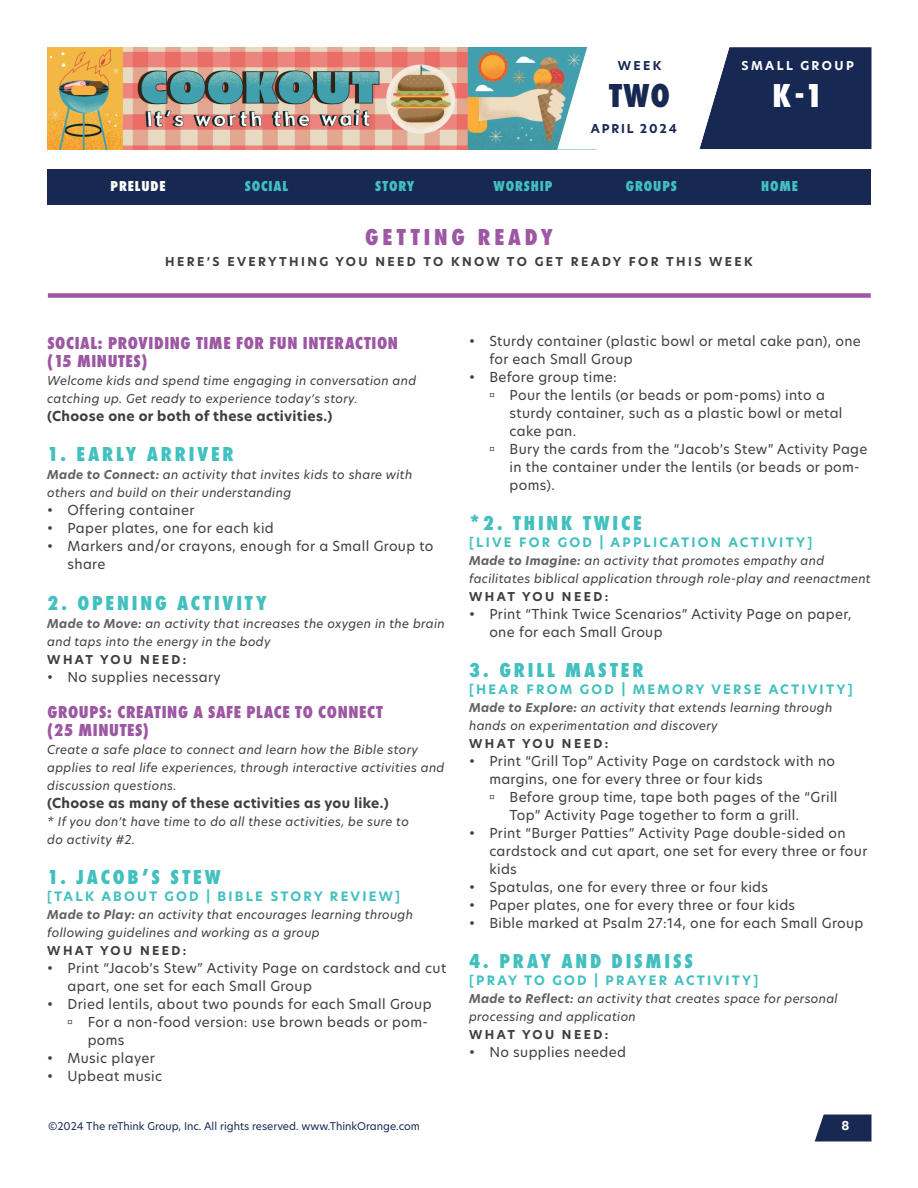
<style>
.page{position:relative;width:918px;height:1188px;background:#fff}
.page>*{position:absolute;margin:0;border:0;box-sizing:border-box;transform-origin:0 0}
.t1{font:800 34.5px "Futura PT Cond";color:#fff}
.t2{font:800 34.5px "Futura PT Cond";color:#172953}
.t3{font:800 24px "Futura PT Cond";letter-spacing:.16em;color:#9d57a3}
.Paragraph_Style_1{font:800 21px "Futura PT Cond";letter-spacing:.135em;color:#42c0bf}
.Paragraph_Style_1-2{font:800 18px "Futura PT Cond";letter-spacing:.035em;color:#9d57a3}
.t4{font:800 15px "Futura PT Cond";letter-spacing:.06em;color:#42c0bf}
.t5{font:800 15px "Futura PT Cond";letter-spacing:.06em;color:#fff}
.t6{font:13.5px/18px "New Hero";letter-spacing:.025em;color:#3e3e3f}
.Paragraph_Style_1-3{font:700 13.5px "New Hero";letter-spacing:.025em;color:#3e3e3f}
.Paragraph_Style_1-4{font:700 12.75px "New Hero";letter-spacing:.175em;color:#42c0bf}
.Paragraph_Style_1-5{font:italic 12px/18px "New Hero";letter-spacing:.025em;color:#3e3e3f}
.Paragraph_Style_1-6{font:700 12px "New Hero";letter-spacing:.2em;color:#3e3e3f}
.t7{font:700 12px "New Hero";letter-spacing:.15em;color:#172953}
.t8{font:700 12px "New Hero";letter-spacing:.2em;color:#fff}
.t9{font:10.5px "New Hero";color:#172953}
.s1{font-weight:700;color:#636366}
</style>
<div class="page">
<img style="left:47px;top:47px;width:510px;height:102px">
<svg style="left:815px;top:1114px;width:57px;height:28px;background:#314166"></svg>
<svg style="left:557px;top:47px;width:315px;height:103px"></svg>
<div style="left:48px;top:293px;width:823px;height:5px;background:#9d57a3"></div>
<div style="left:47px;top:170px;width:824px;height:36px;background:#172953"></div>
<p class="t7" style="left:618px;top:57px;width:45px">WEEK</p>
<h1 class="t2" style="left:609px;top:75px;width:62px">TWO</h1>
<p class="t7" style="left:591px;top:120px;width:88px">APRIL 2024</p>
<p class="t8" style="left:742px;top:57px;width:114px">SMALL GROUP</p>
<h1 class="t1" style="left:773px;top:75px;width:52px">K-1</h1>
<p class="t5" style="left:111px;top:177px;width:57px">PRELUDE</p>
<p class="t4" style="left:245px;top:177px;width:45px">SOCIAL</p>
<p class="t4" style="left:375px;top:177px;width:41px">STORY</p>
<p class="t4" style="left:494px;top:177px;width:60px">WORSHIP</p>
<p class="t4" style="left:626px;top:177px;width:53px">GROUPS</p>
<p class="t4" style="left:761px;top:177px;width:38px">HOME</p>
<h2 class="t3" style="left:365px;top:223px;width:189px">GETTING READY</h2>
<p class="Paragraph_Style_1-6" style="left:165px;top:253px;width:589px">HERE’S EVERYTHING YOU NEED TO KNOW TO GET READY FOR THIS WEEK</p>
<p class="Paragraph_Style_1-2" style="left:47px;top:332px;width:352px">SOCIAL: PROVIDING TIME FOR FUN INTERACTION</p>
<p class="Paragraph_Style_1-2" style="left:47px;top:350px;width:102px">(15 MINUTES)</p>
<p class="Paragraph_Style_1-5" style="left:47px;top:371px;width:370px">Welcome kids and spend time engaging in conversation and catching up. Get ready to experience today’s story.</p>
<p class="Paragraph_Style_1-3" style="left:47px;top:406px;width:287px">(Choose one or both of these activities.)</p>
<p class="Paragraph_Style_1" style="left:47px;top:442px;width:188px">1. EARLY ARRIVER</p>
<p class="Paragraph_Style_1-5" style="left:47px;top:465px;width:367px"><span class="s1">Made to Connect:</span> an activity that invites kids to share with others and build on their understanding</p>
<p class="t6" style="left:47px;top:501px;width:149px">• Offering container</p>
<p class="t6" style="left:47px;top:519px;width:228px">• Paper plates, one for each kid</p>
<p class="t6" style="left:68px;top:537px;width:368px;text-indent:-20px">• Markers and/or crayons, enough for a Small Group to share</p>
<p class="Paragraph_Style_1" style="left:47px;top:590px;width:221px">2. OPENING ACTIVITY</p>
<p class="Paragraph_Style_1-5" style="left:47px;top:614px;width:399px"><span class="s1">Made to Move:</span> an activity that increases the oxygen in the brain and taps into the energy in the body</p>
<p class="Paragraph_Style_1-6" style="left:47px;top:651px;width:141px">WHAT YOU NEED:</p>
<p class="t6" style="left:47px;top:667px;width:175px">• No supplies necessary</p>
<p class="Paragraph_Style_1-2" style="left:47px;top:701px;width:337px">GROUPS: CREATING A SAFE PLACE TO CONNECT</p>
<p class="Paragraph_Style_1-2" style="left:47px;top:719px;width:103px">(25 MINUTES)</p>
<p class="Paragraph_Style_1-5" style="left:47px;top:740px;width:399px">Create a safe place to connect and learn how the Bible story applies to real life experiences, through interactive activities and discussion questions.</p>
<p class="Paragraph_Style_1-3" style="left:47px;top:793px;width:343px">(Choose as many of these activities as you like.)</p>
<p class="Paragraph_Style_1-5" style="left:47px;top:812px;width:363px">* If you don’t have time to do all these activities, be sure to do activity #2.</p>
<p class="Paragraph_Style_1" style="left:47px;top:865px;width:175px">1. JACOB’S STEW</p>
<p class="Paragraph_Style_1-4" style="left:47px;top:887px;width:354px">[TALK ABOUT GOD | BIBLE STORY REVIEW]</p>
<p class="Paragraph_Style_1-5" style="left:47px;top:905px;width:367px"><span class="s1">Made to Play:</span> an activity that encourages learning through following guidelines and working as a group</p>
<p class="Paragraph_Style_1-6" style="left:47px;top:942px;width:141px">WHAT YOU NEED:</p>
<p class="t6" style="left:68px;top:958px;width:380px;text-indent:-20px">• Print “Jacob’s Stew” Activity Page on cardstock and cut apart, one set for each Small Group</p>
<p class="t6" style="left:47px;top:994px;width:386px">• Dried lentils, about two pounds for each Small Group</p>
<p class="t6" style="left:88px;top:1012px;width:342px">For a non-food version: use brown beads or pom&shy;poms</p>
<p class="t6" style="left:47px;top:1048px;width:109px">• Music player</p>
<p class="t6" style="left:47px;top:1066px;width:116px">• Upbeat music</p>
<p class="t6" style="left:489px;top:331px;width:373px;text-indent:-20px">• Sturdy container (plastic bowl or metal cake pan), one for each Small Group</p>
<p class="t6" style="left:469px;top:367px;width:149px">• Before group time:</p>
<p class="t6" style="left:510px;top:385px;width:334px">Pour the lentils (or beads or pom-poms) into a sturdy container, such as a plastic bowl or metal cake pan.</p>
<p class="t6" style="left:510px;top:439px;width:359px">Bury the cards from the “Jacob’s Stew” Activity Page in the container under the lentils (or beads or pom&shy;poms).</p>
<p class="Paragraph_Style_1" style="left:469px;top:511px;width:174px">*2. THINK TWICE</p>
<p class="Paragraph_Style_1-4" style="left:469px;top:533px;width:345px">[LIVE FOR GOD | APPLICATION ACTIVITY]</p>
<p class="Paragraph_Style_1-5" style="left:469px;top:551px;width:403px"><span class="s1">Made to Imagine:</span> an activity that promotes empathy and facilitates biblical application through role-play and reenactment</p>
<p class="Paragraph_Style_1-6" style="left:469px;top:588px;width:141px">WHAT YOU NEED:</p>
<p class="t6" style="left:489px;top:604px;width:364px;text-indent:-20px">• Print “Think Twice Scenarios” Activity Page on paper, one for each Small Group</p>
<p class="Paragraph_Style_1" style="left:469px;top:658px;width:176px">3. GRILL MASTER</p>
<p class="Paragraph_Style_1-4" style="left:469px;top:680px;width:385px">[HEAR FROM GOD | MEMORY VERSE ACTIVITY]</p>
<p class="Paragraph_Style_1-5" style="left:469px;top:698px;width:365px"><span class="s1">Made to Explore:</span> an activity that extends learning through hands on experimentation and discovery</p>
<p class="Paragraph_Style_1-6" style="left:469px;top:735px;width:141px">WHAT YOU NEED:</p>
<p class="t6" style="left:489px;top:751px;width:347px;text-indent:-20px">• Print “Grill Top” Activity Page on cardstock with no margins, one for every three or four kids</p>
<p class="t6" style="left:510px;top:787px;width:329px">Before group time, tape both pages of the “Grill<br>Top” Activity Page together to form a grill.</p>
<p class="t6" style="left:489px;top:823px;width:380px;text-indent:-20px">• Print “Burger Patties” Activity Page double-sided on cardstock and cut apart, one set for every three or four kids</p>
<p class="t6" style="left:469px;top:877px;width:301px">• Spatulas, one for every three or four kids</p>
<p class="t6" style="left:469px;top:895px;width:328px">• Paper plates, one for every three or four kids</p>
<p class="t6" style="left:469px;top:913px;width:396px">• Bible marked at Psalm 27:14, one for each Small Group</p>
<p class="Paragraph_Style_1" style="left:469px;top:949px;width:225px">4. PRAY AND DISMISS</p>
<p class="Paragraph_Style_1-4" style="left:469px;top:971px;width:291px">[PRAY TO GOD | PRAYER ACTIVITY]</p>
<p class="Paragraph_Style_1-5" style="left:469px;top:989px;width:370px"><span class="s1">Made to Reflect:</span> an activity that creates space for personal processing and application</p>
<p class="Paragraph_Style_1-6" style="left:469px;top:1026px;width:141px">WHAT YOU NEED:</p>
<p class="t6" style="left:469px;top:1042px;width:158px">• No supplies needed</p>
<p class="t9" style="left:48px;top:1118px;width:374px">©2024 The reThink Group, Inc. All rights reserved. www.ThinkOrange.com</p>
<p class="t8" style="left:841px;top:1117px;width:9px">8</p>
</div>
